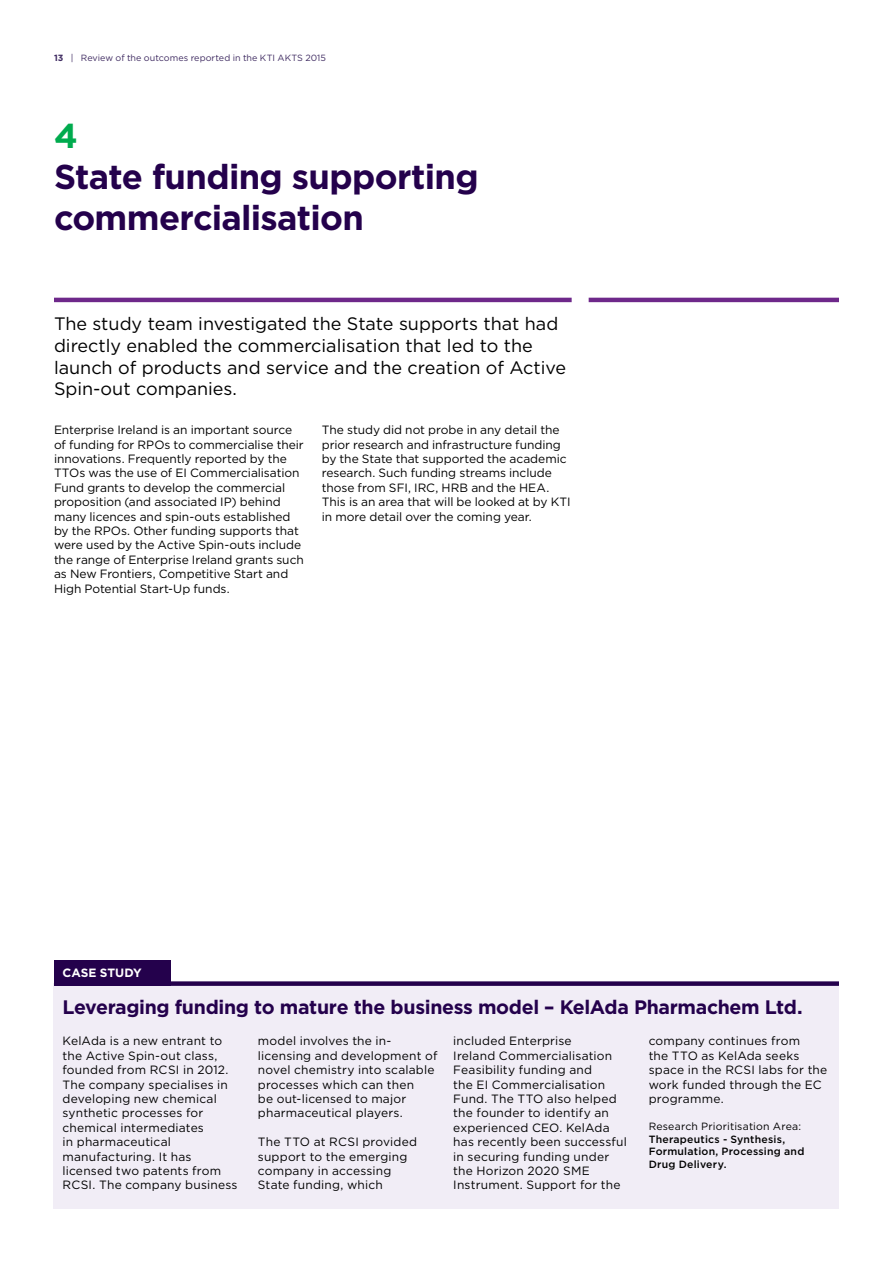
<style>
.page{position:relative;width:893px;height:1263px;background:#fff}
.page>*{position:absolute;margin:0;border:0;box-sizing:border-box;transform-origin:0 0}
.t1{font:700 34.5px/41.4px "Gotham HTF";letter-spacing:-.02em;color:#24014c}
.t2{font:700 34.5px "Gotham HTF";color:#00ab4e}
.t3{font:700 19.5px "Gotham HTF";letter-spacing:-.015em;color:#24014c}
.t4{font:18px/21.6px "Gotham HTF";color:#000}
.t5{font:12px/14.4px "Gotham HTF";letter-spacing:.005em;color:#000}
.t6{font:700 12px "Gotham HTF";color:#fff}
.t7{font:500 10.5px/12.6px "Gotham HTF";letter-spacing:.02em;color:#000}
.t8{font:10.5px "Gotham HTF";letter-spacing:.015em;color:#000}
.t9{font:9px "Gotham HTF";letter-spacing:.005em;color:#402c62}
.s1{font-weight:700}
</style>
<div class="page">
<hr style="left:54px;top:298px;width:518px;height:4px;background:#6e288a">
<hr style="left:589px;top:298px;width:250px;height:4px;background:#6e288a">
<div style="left:54px;top:983px;width:785px;height:226px;background:#f1edf6"></div>
<div style="left:54px;top:981px;width:785px;height:5px;background:#24014c"></div>
<div style="left:54px;top:961px;width:117px;height:25px;background:#24014c"></div>
<p class="t9" style="left:54px;top:53px;width:274px"><span class="s1">13</span> | Review of the outcomes reported in the KTI AKTS 2015</p>
<h1 class="t2" style="left:54px;top:115px;width:25px">4</h1>
<h1 class="t1" style="left:54px;top:155px;width:426px">State funding supporting commercialisation</h1>
<h3 class="t4" style="left:54px;top:313px;width:514px">The study team investigated the State supports that had directly enabled the commercialisation that led to the launch of products and service and the creation of Active Spin-out companies.</h3>
<p class="t5" style="left:54px;top:423px;width:251px">Enterprise Ireland is an important source of funding for RPOs to commercialise their innovations. Frequently reported by the TTOs was the use of EI Commercialisation Fund grants to develop the commercial proposition (and associated IP) behind many licences and spin-outs established by the RPOs. Other funding supports that were used by the Active Spin-outs include the range of Enterprise Ireland grants such as New Frontiers, Competitive Start and High Potential Start-Up funds.</p>
<p class="t5" style="left:322px;top:423px;width:250px">The study did not probe in any detail the prior research and infrastructure funding by the State that supported the academic research. Such funding streams include those from SFI, IRC, HRB and the HEA.<br>This is an area that will be looked at by KTI in more detail over the coming year.</p>
<p class="t6" style="left:63px;top:966px;width:81px">CASE STUDY</p>
<h2 class="t3" style="left:63px;top:996px;width:742px">Leveraging funding to mature the business model – KelAda Pharmachem Ltd.</h2>
<p class="t5" style="left:63px;top:1034px;width:176px">KelAda is a new entrant to the Active Spin-out class, founded from RCSI in 2012.<br>The company specialises in developing new chemical synthetic processes for chemical intermediates<br>in pharmaceutical manufacturing. It has licensed two patents from<br>RCSI. The company business</p>
<p class="t5" style="left:258px;top:1034px;width:181px">model involves the in&shy;licensing and development of novel chemistry into scalable processes which can then<br>be out-licensed to major pharmaceutical players.</p>
<p class="t5" style="left:258px;top:1134px;width:161px">The TTO at RCSI provided support to the emerging company in accessing<br>State funding, which</p>
<p class="t5" style="left:453px;top:1034px;width:175px">included Enterprise<br>Ireland Commercialisation<br>Feasibility funding and<br>the EI Commercialisation<br>Fund. The TTO also helped the founder to identify an experienced CEO. KelAda has recently been successful in securing funding under the Horizon 2020 SME<br>Instrument. Support for the</p>
<p class="t5" style="left:649px;top:1034px;width:180px">company continues from<br>the TTO as KelAda seeks space in the RCSI labs for the work funded through the EC programme.</p>
<p class="t8" style="left:649px;top:1120px;width:154px">Research Prioritisation Area:</p>
<p class="t7" style="left:649px;top:1132px;width:157px">Therapeutics - Synthesis,<br>Formulation, Processing and<br>Drug Delivery.</p>
</div>
